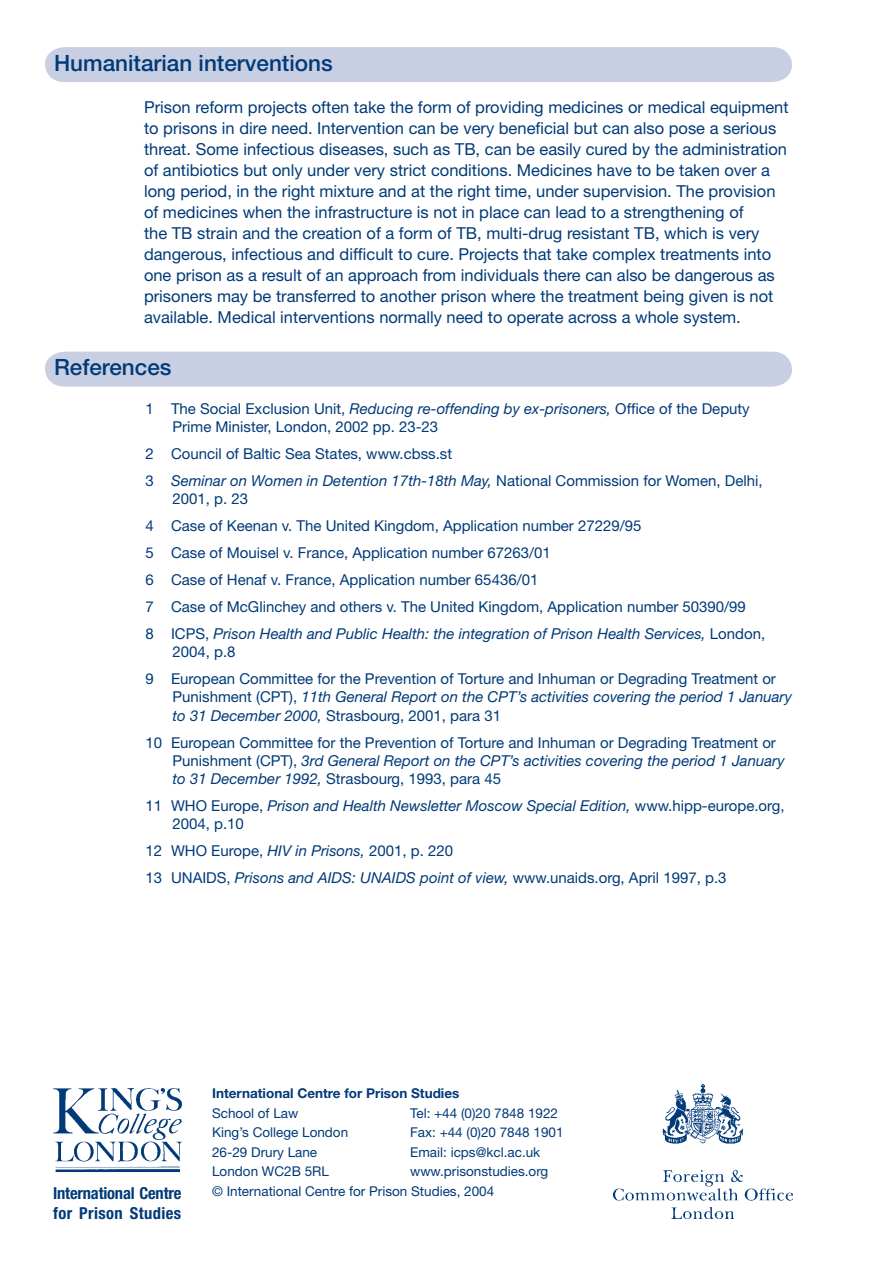
<style>
.page{position:relative;width:893px;height:1263px;background:#fff}
.page>*{position:absolute;margin:0;border:0;box-sizing:border-box;transform-origin:0 0}
.t1{font:500 22.5px "Helvetica Neue";color:#013a78}
.t2{font:16.5px/21px "Helvetica Neue";color:#013a78}
.t3{font:700 condensed 16.5px "Helvetica Neue";letter-spacing:-.01em;color:#013a78}
.t4{font:700 condensed 16.5px "Helvetica Neue";letter-spacing:.025em;color:#013a78}
.t5{font:15px/27px "Helvetica Neue";color:#013a78}
.t6{font:italic 15px/18px "Helvetica Neue";color:#013a78}
.t7{font:13.5px "Helvetica Neue";color:#013a78}
.t8{font:700 13.5px "Helvetica Neue";color:#013a78}
.s1{font-style:italic}
.s2{font-style:normal}
</style>
<div class="page">
<div style="left:45px;top:352px;width:747px;height:35px;background:#c9cfe3"></div>
<div style="left:45px;top:47px;width:747px;height:35px;background:#c9cfe3"></div>
<img style="left:614px;top:1084px;width:178px;height:135px">
<img style="left:53px;top:1088px;width:129px;height:84px">
<h1 class="t1" style="left:54px;top:49px;width:280px">Humanitarian interventions</h1>
<p class="t2" style="left:144px;top:96px;width:646px">Prison reform projects often take the form of providing medicines or medical equipment to prisons in dire need. Intervention can be very beneficial but can also pose a serious threat. Some infectious diseases, such as TB, can be easily cured by the administration of antibiotics but only under very strict conditions. Medicines have to be taken over a long period, in the right mixture and at the right time, under supervision. The provision of medicines when the infrastructure is not in place can lead to a strengthening of<br>the TB strain and the creation of a form of TB, multi-drug resistant TB, which is very dangerous, infectious and difficult to cure. Projects that take complex treatments into one prison as a result of an approach from individuals there can also be dangerous as prisoners may be transferred to another prison where the treatment being given is not available. Medical interventions normally need to operate across a whole system.</p>
<h1 class="t1" style="left:54px;top:354px;width:119px">References</h1>
<p class="t5" style="left:172px;top:400px;width:579px;line-height:18px;text-indent:-27px">1 The Social Exclusion Unit, <span class="s1">Reducing re-offending by ex-prisoners,</span> Office of the Deputy<br>Prime Minister, London, 2002 pp. 23-23</p>
<p class="t5" style="left:146px;top:440px;width:619px">2 Council of Baltic Sea States, www.cbss.st<br>3 <span class="s1">Seminar on Women in Detention 17th-18th May,</span> National Commission for Women, Delhi,</p>
<p class="t5" style="left:146px;top:485px;width:621px;text-indent:27px">2001, p. 23<br>4 Case of Keenan v. The United Kingdom, Application number 27229/95<br>5 Case of Mouisel v. France, Application number 67263/01<br>6 Case of Henaf v. France, Application number 65436/01<br>7 Case of McGlinchey and others v. The United Kingdom, Application number 50390/99<br>8 ICPS, <span class="s1">Prison Health and Public Health: the integration of Prison Health Services,</span> London,</p>
<p class="t5" style="left:146px;top:638px;width:632px;text-indent:27px">2004, p.8<br>9 European Committee for the Prevention of Torture and Inhuman or Degrading Treatment or</p>
<p class="t6" style="left:172px;top:688px;width:621px"><span class="s2">Punishment (CPT),</span> 11th General Report on the CPT’s activities covering the period 1 January to 31 December 2000, <span class="s2">Strasbourg, 2001, para 31</span></p>
<p class="t5" style="left:172px;top:733px;width:614px;line-height:18px;text-indent:-27px">10 European Committee for the Prevention of Torture and Inhuman or Degrading Treatment or<br>Punishment (CPT), <span class="s1">3rd General Report on the CPT’s activities covering the period 1 January to 31 December 1992,</span> Strasbourg, 1993, para 45</p>
<p class="t6" style="left:172px;top:796px;width:613px;text-indent:-27px"><span class="s2">11 WHO Europe,</span> Prison and Health Newsletter Moscow Special Edition, <span class="s2">www.hipp-europe.org,<br>2004, p.10</span></p>
<p class="t5" style="left:146px;top:836px;width:582px">12 WHO Europe, <span class="s1">HIV in Prisons,</span> 2001, p. 220<br>13 UNAIDS, <span class="s1">Prisons and AIDS: UNAIDS point of view,</span> www.unaids.org, April 1997, p.3</p>
<p class="t8" style="left:212px;top:1085px;width:249px">International Centre for Prison Studies</p>
<p class="t7" style="left:212px;top:1105px;width:88px">School of Law</p>
<p class="t7" style="left:410px;top:1105px;width:149px">Tel: +44 (0)20 7848 1922</p>
<p class="t7" style="left:212px;top:1124px;width:138px">King’s College London</p>
<p class="t7" style="left:410px;top:1124px;width:155px">Fax: +44 (0)20 7848 1901</p>
<p class="t7" style="left:212px;top:1144px;width:107px">26-29 Drury Lane</p>
<p class="t7" style="left:410px;top:1144px;width:132px">Email: icps@kcl.ac.uk</p>
<p class="t7" style="left:212px;top:1163px;width:118px">London WC2B 5RL</p>
<p class="t7" style="left:410px;top:1163px;width:140px">www.prisonstudies.org</p>
<p class="t3" style="left:53px;top:1183px;width:130px">International Centre</p>
<p class="t7" style="left:212px;top:1183px;width:284px">© International Centre for Prison Studies, 2004</p>
<p class="t4" style="left:53px;top:1203px;width:130px">for Prison Studies</p>
</div>
